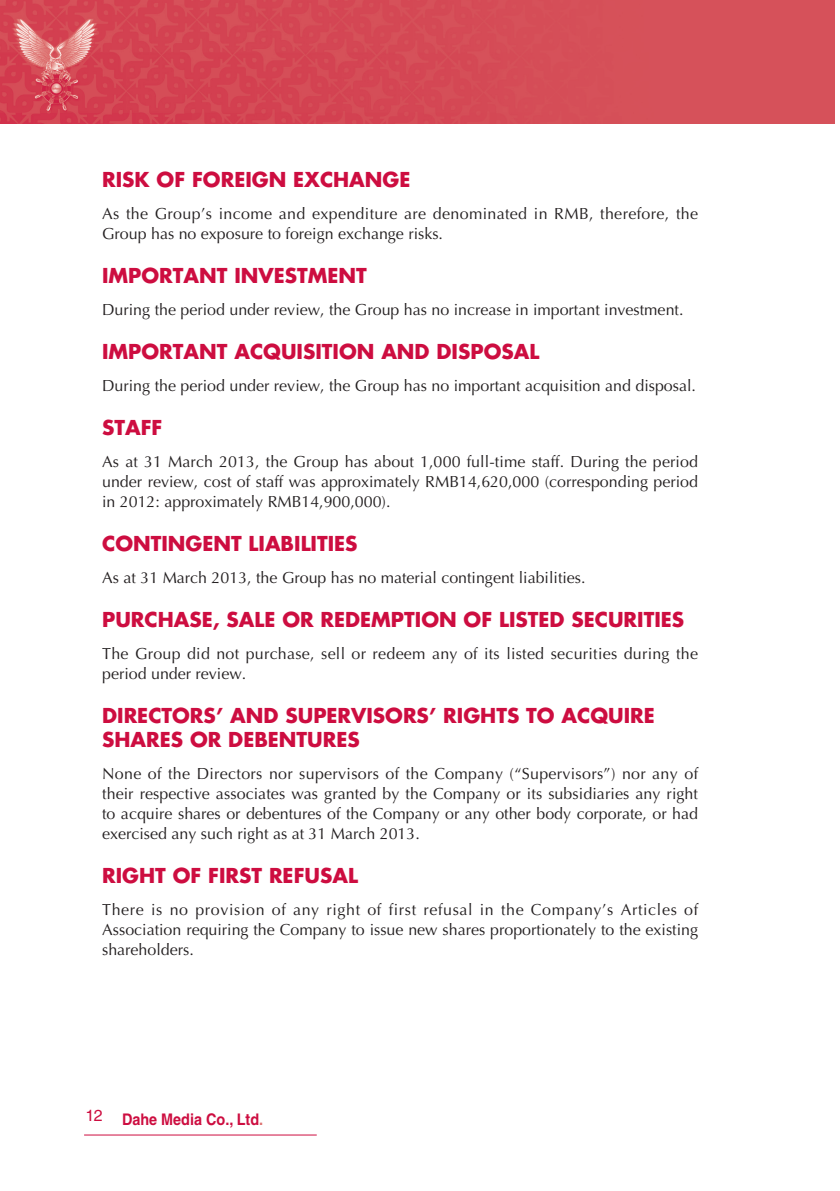
<style>
.page{position:relative;width:840px;height:1191px;background:#fff}
.page>*{position:absolute;margin:0;border:0;box-sizing:border-box;transform-origin:0 0}
.t1{font:700 20px/24px "Futura Std";color:#cd0d40}
.t2{font:16px/20px "Optima LT Std";color:#231f20;text-align:justify}
.t3{font:16px/20px "Optima LT Std";letter-spacing:.02em;color:#231f20}
.t4{font:700 16px "Helvetica LT Std";color:#cd0d40;scale:.9 1}
.s1{color:#dd706f}
</style>
<div class="page">
<img style="left:0;top:0;width:833px;height:123px">
<hr style="left:84px;top:1134px;width:232px;height:1px;background:#cd0d40">
<p class="t1" style="left:102px;top:167px;width:309px">RISK OF FOREIGN EXCHANGE</p>
<p class="t3" style="left:102px;top:203px;width:597px">As the Group’s income and expenditure are denominated in RMB, therefore, the<br>Group has no exposure to foreign exchange risks.</p>
<p class="t1" style="left:102px;top:263px;width:266px">IMPORTANT INVESTMENT</p>
<p class="t2" style="left:102px;top:299px;width:582px">During the period under review, the Group has no increase in important investment.</p>
<p class="t1" style="left:102px;top:339px;width:438px">IMPORTANT ACQUISITION AND DISPOSAL</p>
<p class="t2" style="left:102px;top:375px;width:595px">During the period under review, the Group has no important acquisition and disposal.</p>
<p class="t1" style="left:102px;top:415px;width:62px">STAFF</p>
<p class="t2" style="left:102px;top:451px;width:597px">As at 31 March 2013, the Group has about 1,000 full-time staff. During the period under review, cost of staff was approximately RMB14,620,000 (corresponding period in 2012: approximately RMB14,900,000).</p>
<p class="t1" style="left:102px;top:531px;width:257px">CONTINGENT LIABILITIES</p>
<p class="t2" style="left:102px;top:567px;width:484px">As at 31 March 2013, the Group has no material contingent liabilities.</p>
<p class="t1" style="left:102px;top:607px;width:583px">PURCHASE, SALE OR REDEMPTION OF LISTED SECURITIES</p>
<p class="t2" style="left:102px;top:643px;width:597px">The Group did not purchase, sell or redeem any of its listed securities during the period under review.</p>
<p class="t1" style="left:102px;top:703px;width:554px">DIRECTORS’ AND SUPERVISORS’ RIGHTS TO ACQUIRE<br>SHARES OR DEBENTURES</p>
<p class="t2" style="left:102px;top:763px;width:597px">None of the Directors nor supervisors of the Company (“Supervisors”) nor any of their respective associates was granted by the Company or its subsidiaries any right to acquire shares or debentures of the Company or any other body corporate, or had exercised any such right as at 31 March 2013.</p>
<p class="t1" style="left:102px;top:863px;width:257px">RIGHT OF FIRST REFUSAL</p>
<p class="t2" style="left:102px;top:899px;width:597px">There is no provision of any right of first refusal in the Company’s Articles of Association requiring the Company to issue new shares proportionately to the existing shareholders.</p>
<p class="t4" style="left:85px;top:1109px;width:199px"><sup>12</sup> Dahe Media Co., Ltd<span class="s1">.</span></p>
</div>
